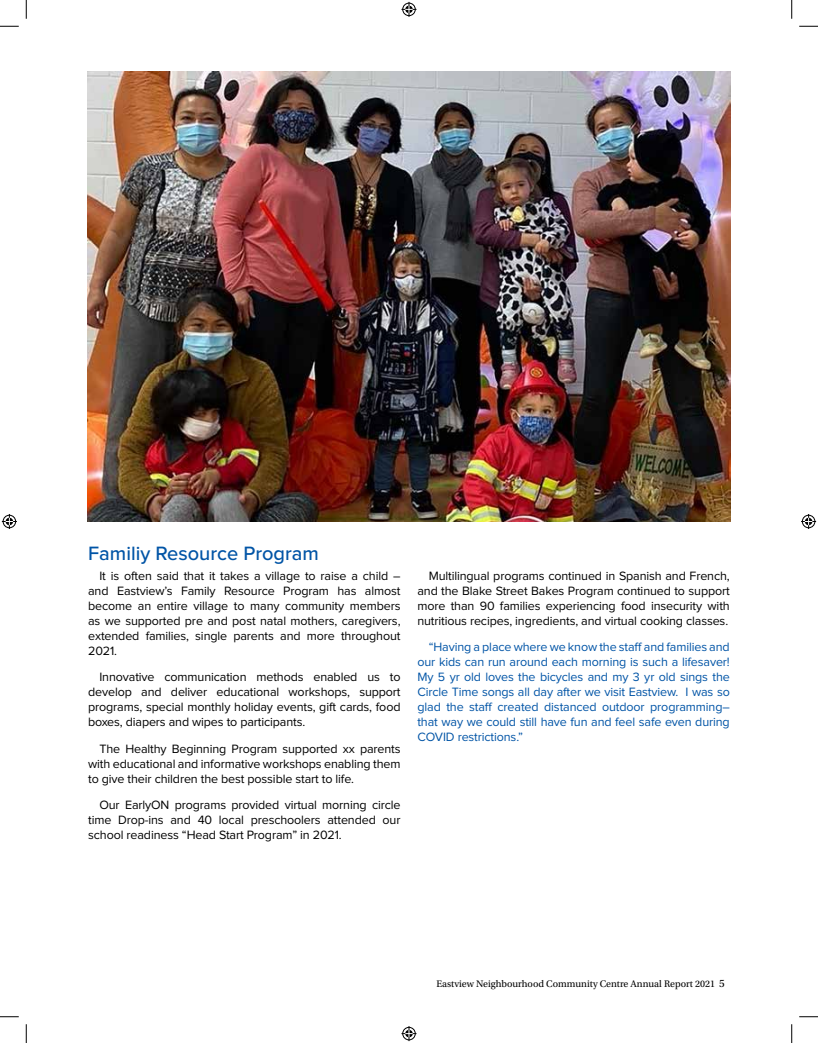
<style>
.page{position:relative;width:818px;height:1043px;background:#fff}
.page>*{position:absolute;margin:0;border:0;box-sizing:border-box;transform-origin:0 0}
.t1{font:500 20px "Proxima Nova";color:#0054a6}
.t2{font:12.5px/15px "Proxima Nova";letter-spacing:-.01em;color:#000;text-align:justify}
.t3{font:12.5px/15px "Proxima Nova";letter-spacing:-.01em;color:#0054a6;text-align:justify}
.t4{font:10px "Utopia Std";color:#000}
.s1{font-size:11.25px}
</style>
<div class="page">
<img style="left:87px;top:71px;width:643px;height:450px">
<svg style="left:0;top:25px;width:19px;height:2px"></svg>
<svg style="left:799px;top:25px;width:19px;height:2px"></svg>
<svg style="left:0;top:1016px;width:19px;height:1px"></svg>
<svg style="left:799px;top:1016px;width:19px;height:1px"></svg>
<svg style="left:25px;top:0;width:2px;height:19px"></svg>
<svg style="left:25px;top:1024px;width:2px;height:18px"></svg>
<svg style="left:791px;top:0;width:1px;height:19px"></svg>
<svg style="left:791px;top:1024px;width:1px;height:18px"></svg>
<svg style="left:401px;top:2px;width:15px;height:15px"></svg>
<svg style="left:401px;top:1026px;width:15px;height:15px"></svg>
<svg style="left:2px;top:514px;width:15px;height:15px"></svg>
<svg style="left:801px;top:514px;width:15px;height:15px"></svg>
<h1 class="t1" style="left:88px;top:541px;width:232px">Familiy Resource Program</h1>
<p class="t2" style="left:88px;top:569px;width:314px;text-indent:11px">It is often said that it takes a village to raise a child – and Eastview’s Family Resource Program has almost become an entire village to many community members as we supported pre and post natal mothers, caregivers, extended families, single parents and more throughout 2021.</p>
<p class="t2" style="left:88px;top:670px;width:314px;text-indent:11px">Innovative communication methods enabled us to develop and deliver educational workshops, support programs, special monthly holiday events, gift cards, food boxes, diapers and wipes to participants.</p>
<p class="t2" style="left:88px;top:741px;width:314px;text-indent:11px">The Healthy Beginning Program supported xx parents with educational and informative workshops enabling them to give their children the best possible start to life.</p>
<p class="t2" style="left:88px;top:798px;width:314px;text-indent:11px">Our EarlyON programs provided virtual morning circle time Drop-ins and 40 local preschoolers attended our school readiness “Head Start Program” in 2021.</p>
<p class="t2" style="left:417px;top:569px;width:314px;text-indent:11px">Multilingual programs continued in Spanish and French, and the Blake Street Bakes Program continued to support more than 90 families experiencing food insecurity with nutritious recipes, ingredients, and virtual cooking classes.</p>
<p class="t3" style="left:417px;top:640px;width:314px;text-indent:11px">“Having a place where we know the staff and families and our kids can run around each morning is such a lifesaver!<br>My 5 yr old loves the bicycles and my 3 yr old sings the Circle Time songs all day after we visit Eastview. I was so glad the staff created distanced outdoor programming– that way we could still have fun and feel safe even during COVID restrictions.”</p>
<p class="t4" style="left:436px;top:978px;width:290px">Eastview Neighbourhood Community Centre Annual Report 2021 <span class="s1">5</span></p>
</div>
